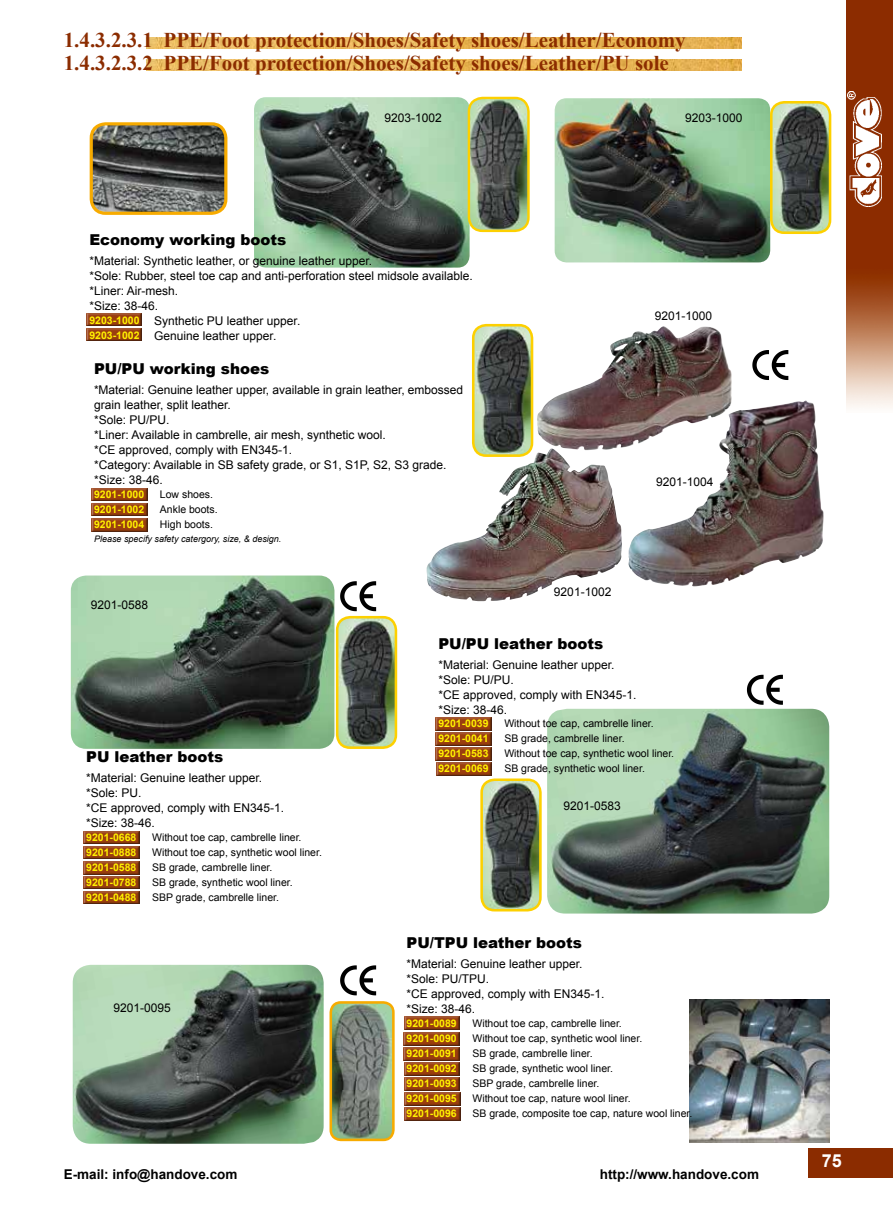
<style>
.page{position:relative;width:893px;height:1212px;background:#fff}
.page>*{position:absolute;margin:0;border:0;box-sizing:border-box;transform-origin:0 0}
.t1{font:700 21px/22.5px "Times New Roman";color:#8b2c00}
.t2{font:700 18px "Arial";color:#fff}
.t3{font:900 15px "Arial";color:#000}
.t4{font:700 13.5px "Arial";color:#000}
.t5{font:12px/15px "Arial";color:#000}
.t6{font:10.5px "Arial";color:#000}
.t7{font:700 10.5px "Arial";color:#fff100}
.t8{font:italic 9px "Arial";color:#000}
.s1{font-weight:700;font-size:10.5px;color:#fff100}
</style>
<div class="page">
<div style="left:808px;top:1148px;width:85px;height:30px;background:#8b2c00"></div>
<img style="left:846px;top:0;width:47px;height:408px">
<img style="left:847px;top:91px;width:34px;height:115px">
<img style="left:690px;top:999px;width:139px;height:144px">
<img style="left:404px;top:1092px;width:56px;height:13px">
<img style="left:404px;top:1107px;width:56px;height:13px">
<img style="left:84px;top:876px;width:56px;height:13px">
<img style="left:84px;top:891px;width:56px;height:13px">
<img style="left:555px;top:98px;width:215px;height:164px">
<img style="left:254px;top:97px;width:216px;height:171px">
<img style="left:146px;top:38px;width:595px;height:10px">
<img style="left:146px;top:60px;width:595px;height:10px">
<img style="left:91px;top:503px;width:56px;height:13px">
<img style="left:91px;top:518px;width:56px;height:13px">
<img style="left:91px;top:488px;width:56px;height:13px">
<img style="left:426px;top:448px;width:174px;height:153px">
<img style="left:537px;top:328px;width:195px;height:123px">
<img style="left:628px;top:401px;width:196px;height:185px">
<svg style="left:752px;top:350px;width:36px;height:30px"></svg>
<img style="left:73px;top:965px;width:251px;height:179px">
<img style="left:71px;top:575px;width:263px;height:174px">
<img style="left:547px;top:709px;width:282px;height:204px">
<img style="left:771px;top:102px;width:59px;height:131px">
<div style="left:770px;top:101px;width:61px;height:133px;border:3px solid #fdd000;border-radius:13px"></div>
<img style="left:473px;top:325px;width:59px;height:131px">
<div style="left:472px;top:324px;width:61px;height:133px;border:3px solid #fdd000;border-radius:13px"></div>
<img style="left:469px;top:98px;width:58px;height:133px">
<div style="left:468px;top:97px;width:62px;height:135px;border:2px solid #fdd000;border-radius:14px"></div>
<img style="left:91px;top:126px;width:135px;height:86px">
<div style="left:90px;top:122px;width:137px;height:93px;border:3px solid #f7ab00;border-radius:14px"></div>
<img style="left:337px;top:617px;width:59px;height:131px">
<div style="left:336px;top:616px;width:61px;height:133px;border:3px solid #fdd000;border-radius:13px"></div>
<img style="left:484px;top:782px;width:54px;height:128px">
<div style="left:480px;top:778px;width:62px;height:133px;border:3px solid #fdd000;border-radius:13px"></div>
<img style="left:84px;top:846px;width:55px;height:13px">
<img style="left:84px;top:861px;width:55px;height:13px">
<img style="left:84px;top:831px;width:55px;height:13px">
<img style="left:86px;top:328px;width:56px;height:13px">
<img style="left:86px;top:313px;width:56px;height:13px">
<img style="left:333px;top:1005px;width:58px;height:132px">
<div style="left:329px;top:1001px;width:66px;height:140px;border:3px solid #f7ab00;border-radius:10px"></div>
<img style="left:404px;top:1062px;width:56px;height:13px">
<img style="left:404px;top:1077px;width:56px;height:13px">
<img style="left:404px;top:1032px;width:56px;height:13px">
<img style="left:404px;top:1048px;width:56px;height:12px">
<img style="left:404px;top:1017px;width:56px;height:12px">
<img style="left:436px;top:763px;width:56px;height:12px">
<img style="left:436px;top:733px;width:56px;height:12px">
<img style="left:436px;top:748px;width:56px;height:13px">
<img style="left:436px;top:718px;width:56px;height:12px">
<svg style="left:340px;top:581px;width:36px;height:30px"></svg>
<svg style="left:747px;top:675px;width:36px;height:30px"></svg>
<svg style="left:340px;top:965px;width:36px;height:30px"></svg>
<h1 class="t1" style="left:64px;top:28px;width:624px">1.4.3.2.3.1 PPE/Foot protection/Shoes/Safety shoes/Leather/Economy<br>1.4.3.2.3.2 PPE/Foot protection/Shoes/Safety shoes/Leather/PU sole</h1>
<p class="t5" style="left:385px;top:110px;width:59px">9203-1002</p>
<p class="t5" style="left:685px;top:110px;width:59px">9203-1000</p>
<p class="t3" style="left:89px;top:228px;width:198px">Economy working boots</p>
<p class="t5" style="left:89px;top:253px;width:385px">*Material: Synthetic leather, or genuine leather upper.<br>*Sole: Rubber, steel toe cap and anti-perforation steel midsole available. *Liner: Air-mesh.<br>*Size: 38-46.<br><span class="s1">9203-1000</span> Synthetic PU leather upper.<br><span class="s1">9203-1002</span> Genuine leather upper.</p>
<p class="t3" style="left:94px;top:358px;width:177px">PU/PU working shoes</p>
<p class="t5" style="left:94px;top:383px;width:371px">*Material: Genuine leather upper, available in grain leather, embossed grain leather, split leather.<br>*Sole: PU/PU.<br>*Liner: Available in cambrelle, air mesh, synthetic wool.<br>*CE approved, comply with EN345-1.<br>*Category: Available in SB safety grade, or S1, S1P, S2, S3 grade. *Size: 38-46.</p>
<p class="t7" style="left:94px;top:487px;width:52px">9201-1000</p>
<p class="t6" style="left:160px;top:487px;width:55px">Low shoes.</p>
<p class="t7" style="left:94px;top:502px;width:52px">9201-1002</p>
<p class="t6" style="left:160px;top:502px;width:59px">Ankle boots.</p>
<p class="t7" style="left:94px;top:517px;width:52px">9201-1004</p>
<p class="t6" style="left:160px;top:517px;width:55px">High boots.</p>
<p class="t8" style="left:94px;top:533px;width:189px">Please specify safety catergory, size, &amp; design.</p>
<p class="t5" style="left:91px;top:597px;width:59px">9201-0588</p>
<p class="t5" style="left:655px;top:308px;width:59px">9201-1000</p>
<p class="t5" style="left:554px;top:585px;width:59px">9201-1002</p>
<p class="t5" style="left:656px;top:474px;width:59px">9201-1004</p>
<p class="t3" style="left:86px;top:746px;width:139px">PU leather boots</p>
<p class="t5" style="left:86px;top:770px;width:200px">*Material: Genuine leather upper. *Sole: PU.<br>*CE approved, comply with EN345-1. *Size: 38-46.</p>
<p class="t7" style="left:86px;top:830px;width:52px">9201-0668</p>
<p class="t6" style="left:152px;top:830px;width:151px">Without toe cap, cambrelle liner.</p>
<p class="t7" style="left:86px;top:845px;width:52px">9201-0888</p>
<p class="t6" style="left:152px;top:845px;width:171px">Without toe cap, synthetic wool liner.</p>
<p class="t7" style="left:86px;top:860px;width:52px">9201-0588</p>
<p class="t6" style="left:152px;top:860px;width:122px">SB grade, cambrelle liner.</p>
<p class="t7" style="left:86px;top:875px;width:52px">9201-0788</p>
<p class="t6" style="left:152px;top:875px;width:142px">SB grade, synthetic wool liner.</p>
<p class="t7" style="left:86px;top:890px;width:52px">9201-0488</p>
<p class="t6" style="left:152px;top:890px;width:129px">SBP grade, cambrelle liner.</p>
<p class="t5" style="left:113px;top:1000px;width:59px">9201-0095</p>
<p class="t3" style="left:438px;top:632px;width:166px">PU/PU leather boots</p>
<p class="t5" style="left:438px;top:657px;width:200px">*Material: Genuine leather upper. *Sole: PU/PU.<br>*CE approved, comply with EN345-1. *Size: 38-46.</p>
<p class="t7" style="left:438px;top:716px;width:52px">9201-0039</p>
<p class="t6" style="left:504px;top:717px;width:151px">Without toe cap, cambrelle liner.</p>
<p class="t7" style="left:438px;top:731px;width:52px">9201-0041</p>
<p class="t6" style="left:504px;top:732px;width:122px">SB grade, cambrelle liner.</p>
<p class="t7" style="left:438px;top:746px;width:52px">9201-0583</p>
<p class="t6" style="left:504px;top:747px;width:171px">Without toe cap, synthetic wool liner.</p>
<p class="t7" style="left:438px;top:761px;width:52px">9201-0069</p>
<p class="t6" style="left:504px;top:762px;width:142px">SB grade, synthetic wool liner.</p>
<p class="t5" style="left:563px;top:798px;width:59px">9201-0583</p>
<p class="t3" style="left:407px;top:932px;width:177px">PU/TPU leather boots</p>
<p class="t5" style="left:407px;top:957px;width:200px">*Material: Genuine leather upper. *Sole: PU/TPU.<br>*CE approved, comply with EN345-1. *Size: 38-46.</p>
<p class="t7" style="left:407px;top:1016px;width:52px">9201-0089</p>
<p class="t6" style="left:472px;top:1016px;width:151px">Without toe cap, cambrelle liner.</p>
<p class="t7" style="left:407px;top:1031px;width:52px">9201-0090</p>
<p class="t6" style="left:472px;top:1031px;width:171px">Without toe cap, synthetic wool liner.</p>
<p class="t7" style="left:407px;top:1046px;width:52px">9201-0091</p>
<p class="t6" style="left:472px;top:1046px;width:122px">SB grade, cambrelle liner.</p>
<p class="t7" style="left:407px;top:1061px;width:52px">9201-0092</p>
<p class="t6" style="left:472px;top:1061px;width:142px">SB grade, synthetic wool liner.</p>
<p class="t7" style="left:406px;top:1076px;width:52px">9201-0093</p>
<p class="t6" style="left:472px;top:1076px;width:129px">SBP grade, cambrelle liner.</p>
<p class="t7" style="left:406px;top:1091px;width:52px">9201-0095</p>
<p class="t6" style="left:472px;top:1091px;width:160px">Without toe cap, nature wool liner.</p>
<p class="t7" style="left:406px;top:1106px;width:52px">9201-0096</p>
<p class="t6" style="left:472px;top:1106px;width:222px">SB grade, composite toe cap, nature wool liner.</p>
<p class="t4" style="left:64px;top:1165px;width:175px">E-mail: info@handove.com</p>
<p class="t4" style="left:600px;top:1165px;width:161px">http://www.handove.com</p>
<h2 class="t2" style="left:822px;top:1149px;width:22px">75</h2>
</div>
